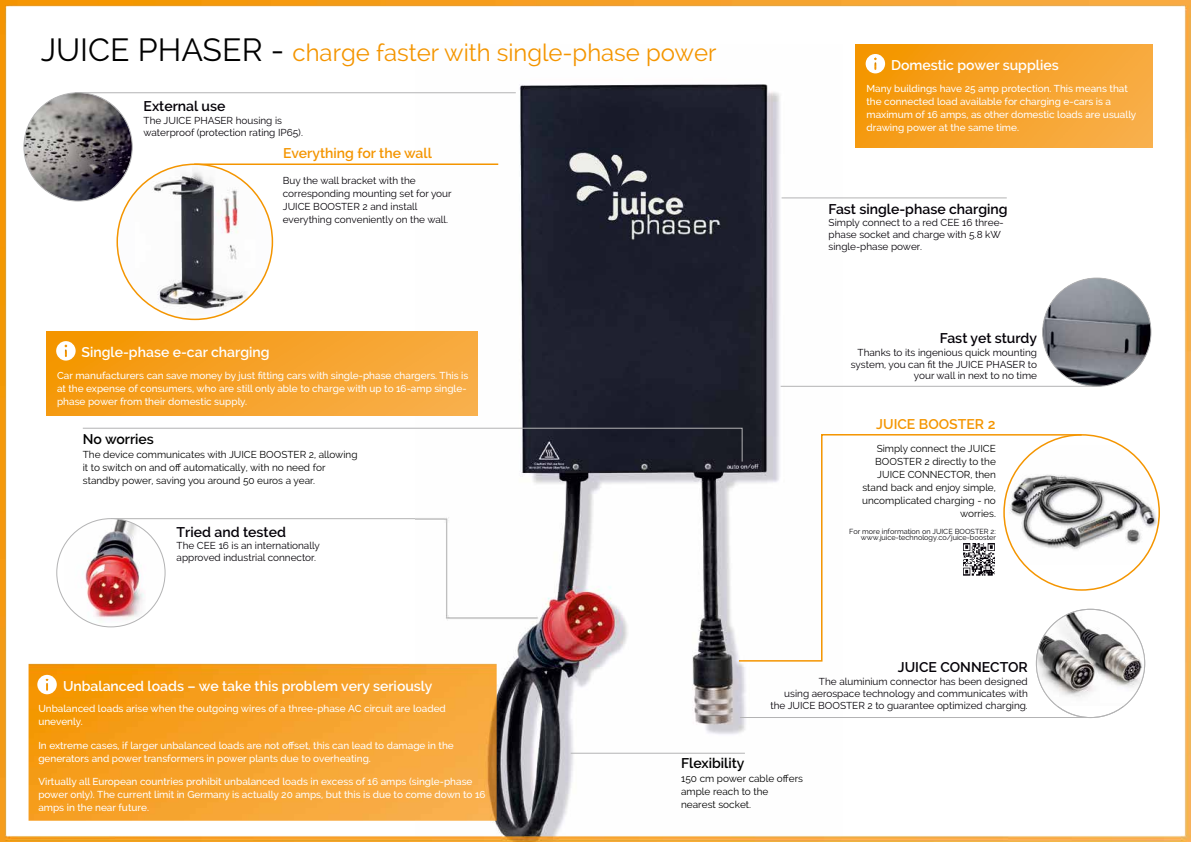
<style>
.page{position:relative;width:1191px;height:842px;background:#fff}
.page>*{position:absolute;margin:0;border:0;box-sizing:border-box;transform-origin:0 0}
.t1{font:23.9px "Raleway";color:#f49500}
.t2{font:600 14px "Raleway";color:#fff}
.t3{font:600 14px "Raleway";color:#040007}
.t4{font:600 14px "Raleway";color:#f49500}
.t5{font:600 14px "Raleway";color:#000}
.t6{font:500 10px/12.9px "Raleway";color:#fff}
.t7{font:10px/11.7px "Raleway";color:#040007}
.t8{font:10px/12.9px "Raleway";color:#000}
.t9{font:7.3px/6.8px "Raleway";color:#030206;text-align:right}
.s1{font-size:31.9px;color:#000}
</style>
<div class="page">
<img style="left:0;top:0;width:1191px;height:842px">
<hr style="left:740px;top:717px;width:352px;height:1px;background:#b3b3b4">
<div style="left:1036px;top:609px;width:108px;height:108px;background:#fff;border-radius:50%"></div>
<img style="left:1036px;top:611px;width:108px;height:95px">
<hr style="left:571px;top:753px;width:174px;height:1px;background:#b3b3b4">
<img style="left:1083px;top:446px;width:76px;height:118px">
<svg style="left:737px;top:433px;width:346px;height:229px"></svg>
<hr style="left:780px;top:386px;width:317px;height:1px;background:#b3b3b4">
<img style="left:1042px;top:278px;width:109px;height:108px;border-radius:54px">
<svg style="left:82px;top:427px;width:661px;height:36px"></svg>
<img style="left:64px;top:519px;width:101px;height:108px">
<img style="left:29px;top:664px;width:467px;height:157px">
<div style="left:37px;top:675px;width:20px;height:19px;background:#fff;border-radius:50%"></div>
<svg style="left:46px;top:678px;width:2px;height:13px"></svg>
<img style="left:46px;top:332px;width:432px;height:84px">
<svg style="left:56px;top:341px;width:20px;height:20px"></svg>
<svg style="left:65px;top:345px;width:2px;height:12px"></svg>
<hr style="left:75px;top:92px;width:441px;height:1px;background:#b3b3b4">
<img style="left:24px;top:93px;width:108px;height:108px;border-radius:54px">
<img style="left:958px;top:538px;width:41px;height:42px">
<img style="left:855px;top:45px;width:297px;height:102px">
<div style="left:865px;top:54px;width:20px;height:19px;background:#fff;border-radius:50%"></div>
<svg style="left:874px;top:58px;width:2px;height:12px"></svg>
<div style="left:117px;top:165px;width:155px;height:154px;background:#fcfcfd;border-radius:50%"></div>
<img style="left:135px;top:164px;width:121px;height:155px">
<hr style="left:781px;top:197px;width:225px;height:1px;background:#b3b3b4">
<h1 class="t1" style="left:41px;top:39px;width:677px"><span class="s1">JUICE PHASER -</span> charge faster with single-phase power</h1>
<h2 class="t3" style="left:143px;top:98px;width:83px">External use</h2>
<p class="t7" style="left:143px;top:114px;width:161px">The JUICE PHASER housing is waterproof (protection rating IP65).</p>
<h2 class="t4" style="left:283px;top:145px;width:150px">Everything for the wall</h2>
<p class="t7" style="left:283px;top:174px;width:170px;line-height:12.9px">Buy the wall bracket with the corresponding mounting set for your<br>JUICE BOOSTER 2 and install everything conveniently on the wall.</p>
<h2 class="t2" style="left:82px;top:344px;width:190px">Single-phase e-car charging</h2>
<p class="t6" style="left:57px;top:369px;width:413px">Car manufacturers can save money by just fitting cars with single-phase chargers. This is at the expense of consumers, who are still only able to charge with up to 16-amp single&shy;phase power from their domestic supply.</p>
<h2 class="t5" style="left:83px;top:431px;width:73px">No worries</h2>
<p class="t8" style="left:83px;top:448px;width:276px">The device communicates with JUICE BOOSTER 2, allowing it to switch on and off automatically, with no need for standby power, saving you around 50 euros a year.</p>
<h2 class="t3" style="left:177px;top:524px;width:111px">Tried and tested</h2>
<p class="t7" style="left:177px;top:540px;width:145px">The CEE 16 is an internationally approved industrial connector.</p>
<h2 class="t2" style="left:891px;top:57px;width:169px">Domestic power supplies</h2>
<p class="t6" style="left:866px;top:82px;width:271px">Many buildings have 25 amp protection. This means that the connected load available for charging e-cars is a maximum of 16 amps, as other domestic loads are usually drawing power at the same time.</p>
<h2 class="t3" style="left:828px;top:201px;width:180px">Fast single-phase charging</h2>
<p class="t7" style="left:828px;top:217px;width:177px">Simply connect to a red CEE 16 three&shy;phase socket and charge with 5.8 kW single-phase power.</p>
<h2 class="t3" style="left:940px;top:330px;width:99px">Fast yet sturdy</h2>
<p class="t7" style="left:851px;top:346px;width:188px;text-align:right">Thanks to its ingenious quick mounting system, you can fit the JUICE PHASER to your wall in next to no time</p>
<h2 class="t4" style="left:876px;top:416px;width:121px">JUICE BOOSTER 2</h2>
<p class="t8" style="left:862px;top:442px;width:135px;text-align:right">Simply connect the JUICE<br>BOOSTER 2 directly to the<br>JUICE CONNECTOR, then stand back and enjoy simple, uncomplicated charging - no worries.</p>
<p class="t9" style="left:849px;top:528px;width:148px">For more information on JUICE BOOSTER 2: www.juice-technology.co/juice-booster</p>
<h2 class="t2" style="left:63px;top:678px;width:371px">Unbalanced loads – we take this problem very seriously</h2>
<p class="t6" style="left:38px;top:702px;width:409px">Unbalanced loads arise when the outgoing wires of a three-phase AC circuit are loaded unevenly.</p>
<p class="t6" style="left:38px;top:739px;width:417px">In extreme cases, if larger unbalanced loads are not offset, this can lead to damage in the generators and power transformers in power plants due to overheating.</p>
<p class="t6" style="left:38px;top:775px;width:449px">Virtually all European countries prohibit unbalanced loads in excess of 16 amps (single-phase power only). The current limit in Germany is actually 20 amps, but this is due to come down to 16 amps in the near future.</p>
<h2 class="t3" style="left:898px;top:659px;width:131px">JUICE CONNECTOR</h2>
<p class="t7" style="left:770px;top:676px;width:259px;text-align:right">The aluminium connector has been designed<br>using aerospace technology and communicates with the JUICE BOOSTER 2 to guarantee optimized charging.</p>
<h2 class="t5" style="left:681px;top:755px;width:65px">Flexibility</h2>
<p class="t8" style="left:681px;top:772px;width:123px">150 cm power cable offers ample reach to the nearest socket.</p>
</div>
